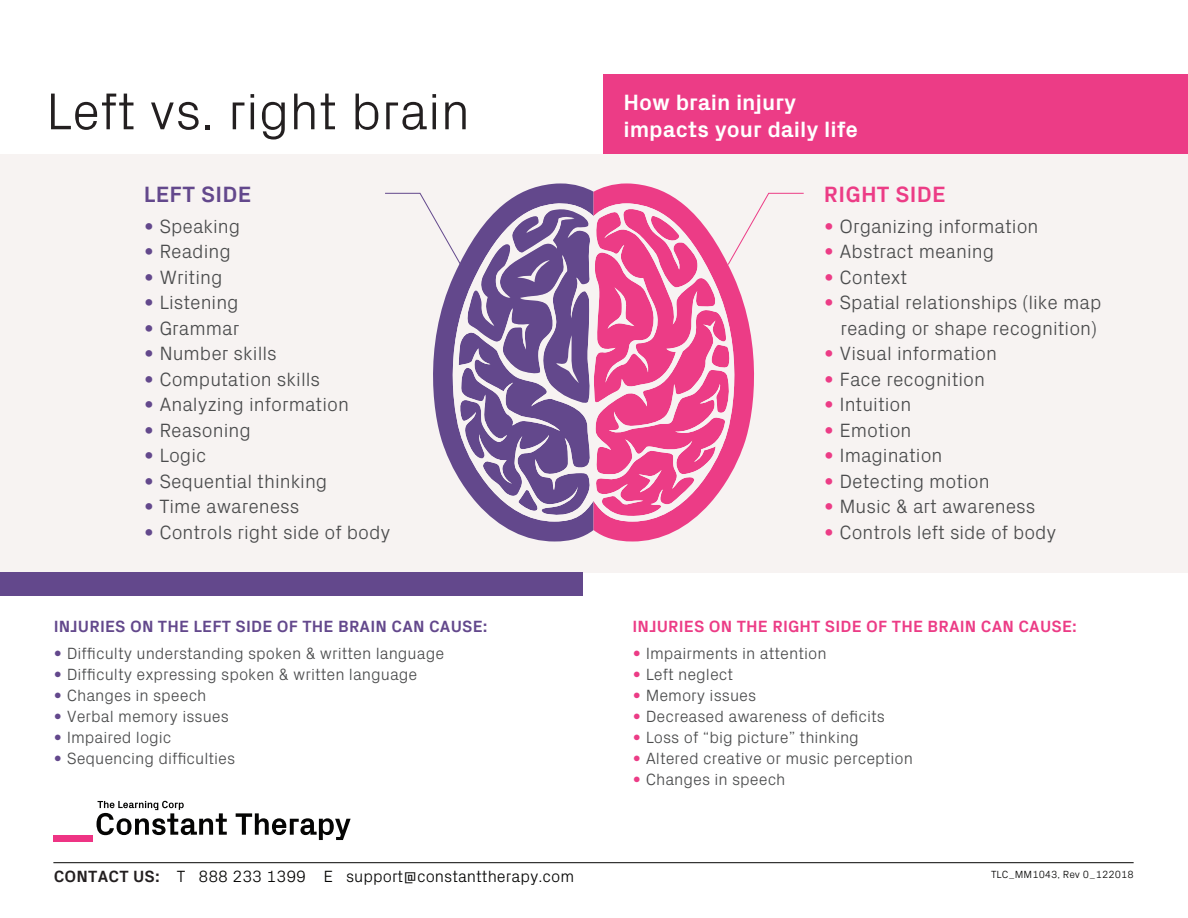
<style>
.page{position:relative;width:1188px;height:918px;background:#fff}
.page>*{position:absolute;margin:0;border:0;box-sizing:border-box;transform-origin:0 0}
.t1{font:300 52.5px "Px Grotesk";color:#231f20}
.t2{font:700 22.5px/27px "Px Grotesk";color:#fff}
.t3{font:700 22.5px "Px Grotesk";letter-spacing:.01em;color:#ec3c86}
.t4{font:700 22.5px "Px Grotesk";letter-spacing:.01em;color:#63488c}
.t5{font:300 19.5px/25.5px "Px Grotesk";color:#4b4c4d;text-align:right}
.t6{font:300 16.5px "Px Grotesk";color:#4b4c4d}
.t7{font:300 16.5px "Px Grotesk";color:#050504}
.t8{font:700 16.5px "Px Grotesk";letter-spacing:.01em;color:#ec3c86}
.t9{font:700 16.5px "Px Grotesk";letter-spacing:.01em;color:#63488c}
.t10{font:300 10.5px "Px Grotesk";color:#050504}
.s1{color:#63488c}
.s2{color:#ec3c86}
.s3{font-weight:700;color:#231f20}
</style>
<div class="page">
<div style="left:594px;top:154px;width:594px;height:418px;background:#f7f3f2"></div>
<hr style="left:53px;top:862px;width:1081px;height:1px;background:#050504">
<div style="left:0;top:154px;width:594px;height:418px;background:#f7f3f2"></div>
<div style="left:604px;top:75px;width:584px;height:79px;background:#ec3c86"></div>
<div style="left:0;top:572px;width:583px;height:24px;background:#63488c"></div>
<svg style="left:497px;top:183px;width:97px;height:359px;fill:#63488c"></svg>
<svg style="left:594px;top:183px;width:96px;height:359px;fill:#ec3c86"></svg>
<svg style="left:385px;top:193px;width:419px;height:325px"></svg>
<div style="left:53px;top:835px;width:40px;height:6px;background:#ee3484"></div>
<svg style="left:97px;top:801px;width:254px;height:39px"></svg>
<h1 class="t1" style="left:46px;top:73px;width:426px">Left vs. right brain</h1>
<p class="t2" style="left:623px;top:88px;width:236px">How brain injury impacts your daily life</p>
<p class="t4" style="left:144px;top:178px;width:109px">LEFT SIDE</p>
<p class="t3" style="left:824px;top:178px;width:123px">RIGHT SIDE</p>
<p class="t5" style="left:144px;top:211px;width:98px"><span class="s1">•</span> Speaking</p>
<p class="t5" style="left:144px;top:237px;width:88px"><span class="s1">•</span> Reading</p>
<p class="t5" style="left:144px;top:263px;width:80px"><span class="s1">•</span> Writing</p>
<p class="t5" style="left:144px;top:288px;width:96px"><span class="s1">•</span> Listening</p>
<p class="t5" style="left:144px;top:314px;width:97px"><span class="s1">•</span> Grammar</p>
<p class="t5" style="left:144px;top:339px;width:135px"><span class="s1">•</span> Number skills</p>
<p class="t5" style="left:144px;top:365px;width:178px"><span class="s1">•</span> Computation skills</p>
<p class="t5" style="left:144px;top:390px;width:207px"><span class="s1">•</span> Analyzing information</p>
<p class="t5" style="left:144px;top:416px;width:109px"><span class="s1">•</span> Reasoning</p>
<p class="t5" style="left:144px;top:441px;width:64px"><span class="s1">•</span> Logic</p>
<p class="t5" style="left:144px;top:467px;width:185px"><span class="s1">•</span> Sequential thinking</p>
<p class="t5" style="left:144px;top:492px;width:157px"><span class="s1">•</span> Time awareness</p>
<p class="t5" style="left:144px;top:518px;width:248px"><span class="s1">•</span> Controls right side of body</p>
<p class="t9" style="left:54px;top:614px;width:435px">INJURIES ON THE LEFT SIDE OF THE BRAIN CAN CAUSE:</p>
<p class="t6" style="left:54px;top:641px;width:392px"><span class="s1">•</span> Difficulty understanding spoken &amp; written language</p>
<p class="t6" style="left:54px;top:662px;width:365px"><span class="s1">•</span> Difficulty expressing spoken &amp; written language</p>
<p class="t6" style="left:54px;top:683px;width:155px"><span class="s1">•</span> Changes in speech</p>
<p class="t6" style="left:54px;top:704px;width:177px"><span class="s1">•</span> Verbal memory issues</p>
<p class="t6" style="left:54px;top:726px;width:120px"><span class="s1">•</span> Impaired logic</p>
<p class="t6" style="left:54px;top:747px;width:183px"><span class="s1">•</span> Sequencing difficulties</p>
<p class="t5" style="left:824px;top:212px;width:216px"><span class="s2">•</span> Organizing information</p>
<p class="t5" style="left:824px;top:237px;width:172px"><span class="s2">•</span> Abstract meaning</p>
<p class="t5" style="left:824px;top:263px;width:85px"><span class="s2">•</span> Context</p>
<p class="t5" style="left:824px;top:288px;width:279px"><span class="s2">•</span> Spatial relationships (like map reading or shape recognition)</p>
<p class="t5" style="left:824px;top:339px;width:175px"><span class="s2">•</span> Visual information</p>
<p class="t5" style="left:824px;top:365px;width:163px"><span class="s2">•</span> Face recognition</p>
<p class="t5" style="left:824px;top:390px;width:89px"><span class="s2">•</span> Intuition</p>
<p class="t5" style="left:824px;top:416px;width:89px"><span class="s2">•</span> Emotion</p>
<p class="t5" style="left:824px;top:441px;width:120px"><span class="s2">•</span> Imagination</p>
<p class="t5" style="left:824px;top:467px;width:167px"><span class="s2">•</span> Detecting motion</p>
<p class="t5" style="left:824px;top:492px;width:213px"><span class="s2">•</span> Music &amp; art awareness</p>
<p class="t5" style="left:824px;top:518px;width:234px"><span class="s2">•</span> Controls left side of body</p>
<p class="t8" style="left:633px;top:614px;width:446px">INJURIES ON THE RIGHT SIDE OF THE BRAIN CAN CAUSE:</p>
<p class="t6" style="left:633px;top:642px;width:196px"><span class="s2">•</span> Impairments in attention</p>
<p class="t6" style="left:633px;top:663px;width:102px"><span class="s2">•</span> Left neglect</p>
<p class="t6" style="left:633px;top:684px;width:125px"><span class="s2">•</span> Memory issues</p>
<p class="t6" style="left:633px;top:705px;width:254px"><span class="s2">•</span> Decreased awareness of deficits</p>
<p class="t6" style="left:633px;top:726px;width:228px"><span class="s2">•</span> Loss of “big picture” thinking</p>
<p class="t6" style="left:633px;top:747px;width:282px"><span class="s2">•</span> Altered creative or music perception</p>
<p class="t6" style="left:633px;top:768px;width:155px"><span class="s2">•</span> Changes in speech</p>
<p class="t7" style="left:54px;top:865px;width:522px"><span class="s3">CONTACT US:</span> T 888 233 1399 E support@constanttherapy.com</p>
<p class="t10" style="left:991px;top:867px;width:144px">TLC_MM1043, Rev 0_122018</p>
</div>
